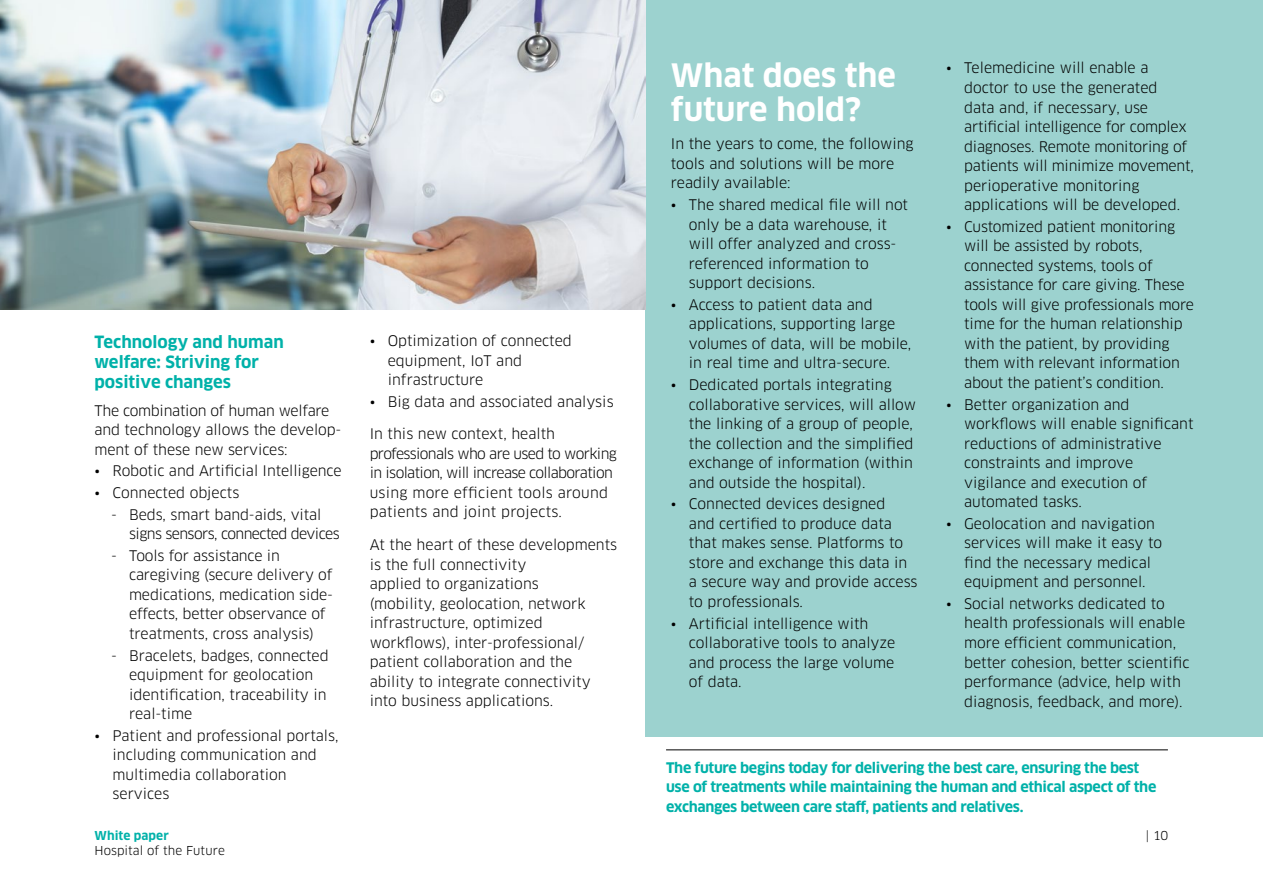
<style>
.page{position:relative;width:1263px;height:894px;background:#fff}
.page>*{position:absolute;margin:0;border:0;box-sizing:border-box;transform-origin:0 0}
.t1{font:700 31.5px/34.2px "Clan OT";color:#fff}
.t2{font:700 16.5px/19.8px "Clan OT";color:#00b1a9}
.t3{font:14.25px/19.5px "Clan OT";color:#000}
.t4{font:700 14.25px/19.5px "Clan OT";letter-spacing:-.02em;color:#00b1a9}
.t5{font:14.25px/19.5px "Clan OT";letter-spacing:-.04em;color:#000}
.t6{font:12px "Clan OT";letter-spacing:.005em;color:#000}
.t7{font:700 12px "Clan OT";letter-spacing:.01em;color:#00b1a9}
</style>
<div class="page">
<div style="left:645px;top:0;width:618px;height:737px;background:#9cd2cf"></div>
<hr style="left:666px;top:749px;width:501px;height:1px;background:#000">
<img style="left:0;top:0;width:645px;height:309px">
<p class="t2" style="left:94px;top:332px;width:191px">Technology and human welfare: Striving for positive changes</p>
<p class="t3" style="left:94px;top:400px;width:248px">The combination of human welfare and technology allows the develop&shy;ment of these new services:</p>
<p class="t3" style="left:94px;top:461px;width:248px">• Robotic and Artificial Intelligence</p>
<p class="t3" style="left:94px;top:483px;width:146px">• Connected objects</p>
<p class="t5" style="left:129px;top:504px;width:212px;text-indent:-18px">- Beds, smart band-aids, vital signs sensors, connected devices</p>
<p class="t3" style="left:129px;top:545px;width:205px;text-indent:-18px">- Tools for assistance in caregiving (secure delivery of medications, medication side&shy;effects, better observance of treatments, cross analysis)</p>
<p class="t3" style="left:129px;top:645px;width:201px;text-indent:-18px">- Bracelets, badges, connected equipment for geolocation identification, traceability in real-time</p>
<p class="t3" style="left:112px;top:725px;width:227px;text-indent:-18px">• Patient and professional portals, including communication and multimedia collaboration services</p>
<p class="t7" style="left:94px;top:828px;width:76px">White paper</p>
<p class="t6" style="left:94px;top:843px;width:132px">Hospital of the Future</p>
<p class="t3" style="left:388px;top:331px;width:185px;text-indent:-18px">• Optimization of connected equipment, IoT and infrastructure</p>
<p class="t3" style="left:370px;top:391px;width:245px">• Big data and associated analysis</p>
<p class="t3" style="left:370px;top:424px;width:249px">In this new context, health professionals who are used to working in isolation, will increase collaboration using more efficient tools around patients and joint projects.</p>
<p class="t3" style="left:370px;top:535px;width:249px">At the heart of these developments is the full connectivity<br>applied to organizations<br>(mobility, geolocation, network infrastructure, optimized workflows), inter-professional/ patient collaboration and the ability to integrate connectivity into business applications.</p>
<h1 class="t1" style="left:671px;top:59px;width:227px">What does the future hold?</h1>
<p class="t3" style="left:671px;top:134px;width:244px">In the years to come, the following tools and solutions will be more readily available:</p>
<p class="t3" style="left:689px;top:195px;width:221px;text-indent:-18px">• The shared medical file will not only be a data warehouse, it will offer analyzed and cross&shy;referenced information to support decisions.</p>
<p class="t3" style="left:689px;top:295px;width:224px;text-indent:-18px">• Access to patient data and applications, supporting large volumes of data, will be mobile, in real time and ultra-secure.</p>
<p class="t3" style="left:689px;top:375px;width:229px;text-indent:-18px">• Dedicated portals integrating collaborative services, will allow the linking of a group of people, the collection and the simplified exchange of information (within and outside the hospital).</p>
<p class="t3" style="left:689px;top:494px;width:230px;text-indent:-18px">• Connected devices designed<br>and certified to produce data that makes sense. Platforms to store and exchange this data in a secure way and provide access to professionals.</p>
<p class="t3" style="left:689px;top:613px;width:208px;text-indent:-18px">• Artificial intelligence with collaborative tools to analyze and process the large volume of data.</p>
<p class="t3" style="left:964px;top:58px;width:231px;text-indent:-18px">• Telemedicine will enable a doctor to use the generated<br>data and, if necessary, use artificial intelligence for complex diagnoses. Remote monitoring of patients will minimize movement, perioperative monitoring applications will be developed.</p>
<p class="t3" style="left:964px;top:217px;width:231px;text-indent:-18px">• Customized patient monitoring will be assisted by robots, connected systems, tools of assistance for care giving. These tools will give professionals more time for the human relationship with the patient, by providing them with relevant information about the patient’s condition.</p>
<p class="t3" style="left:964px;top:394px;width:231px;text-indent:-18px">• Better organization and workflows will enable significant reductions of administrative constraints and improve vigilance and execution of automated tasks.</p>
<p class="t3" style="left:964px;top:513px;width:199px;text-indent:-18px">• Geolocation and navigation services will make it easy to find the necessary medical equipment and personnel.</p>
<p class="t3" style="left:964px;top:593px;width:227px;text-indent:-18px">• Social networks dedicated to health professionals will enable more efficient communication, better cohesion, better scientific performance (advice, help with diagnosis, feedback, and more).</p>
<p class="t4" style="left:666px;top:757px;width:492px">The future begins today for delivering the best care, ensuring the best use of treatments while maintaining the human and ethical aspect of the exchanges between care staff, patients and relatives.</p>
<p class="t6" style="left:1146px;top:828px;width:24px">| 10</p>
</div>
